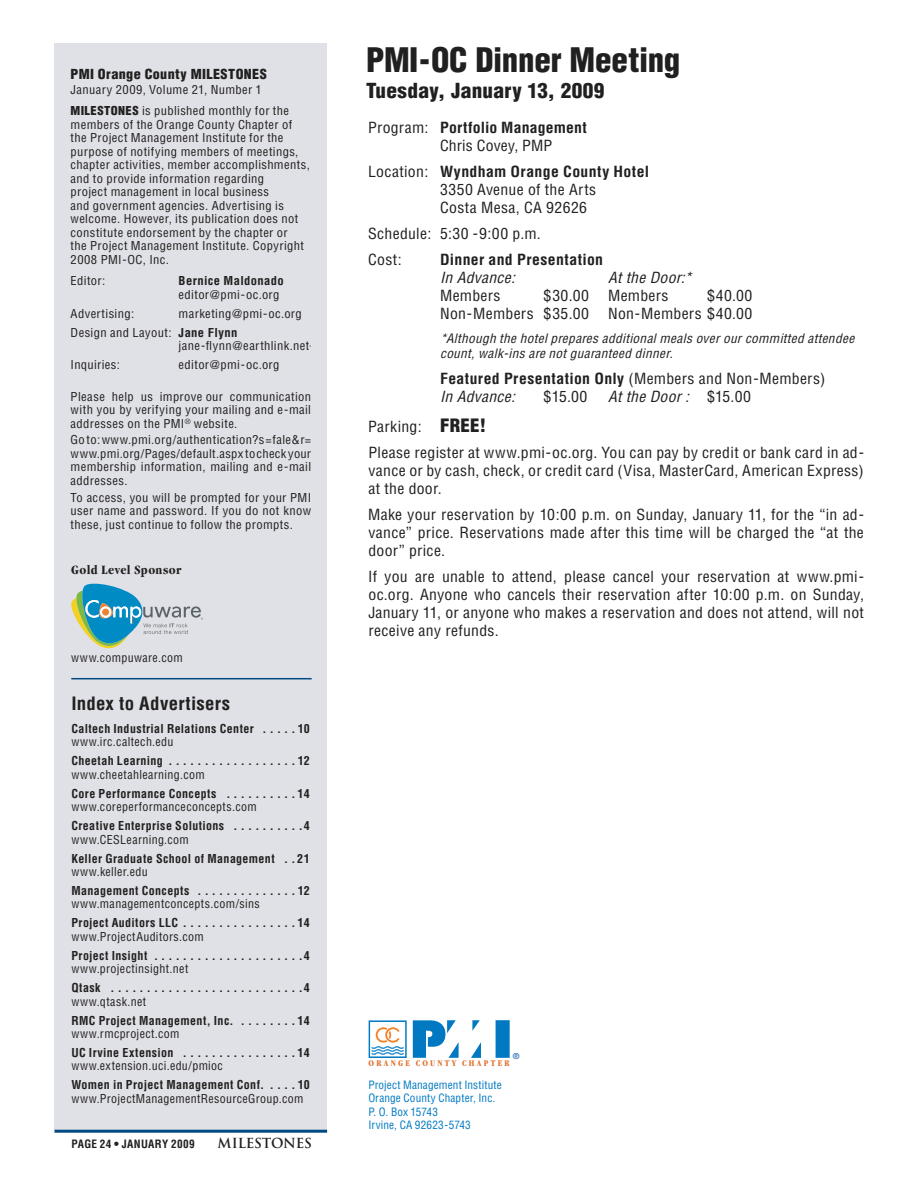
<style>
.page{position:relative;width:918px;height:1188px;background:#fff}
.page>*{position:absolute;margin:0;border:0;box-sizing:border-box;transform-origin:0 0}
.t1{font:900 condensed 33px "Helvetica";letter-spacing:-.01em;color:#212020}
.t2{font:900 condensed 20.25px "Helvetica";letter-spacing:.015em;color:#212020;scale:1.05 1}
.t3{font:700 condensed 18px "Helvetica";letter-spacing:.015em;color:#212020;scale:1.05 1}
.t4{font:condensed 15px/18px "Helvetica";letter-spacing:.02em;color:#212020;scale:1.05 1}
.t5{font:700 condensed 15px/18px "Helvetica";letter-spacing:.025em;color:#212020;scale:1.05 1}
.t6{font:italic condensed 15px "Helvetica";letter-spacing:.015em;color:#212020;scale:1.05 1}
.t7{font:900 condensed 13.5px "Helvetica";letter-spacing:.025em;color:#212020;scale:1.05 1}
.t8{font:700 13.5px "Trajan";letter-spacing:-.015em;color:#212020}
.t9{font:700 condensed 13.2px "Garamond";letter-spacing:.03em;color:#212020;scale:1.05 1}
.t10{font:italic condensed 12.75px/15.3px "Helvetica";letter-spacing:.02em;color:#212020;scale:1.05 1}
.t11{font:condensed 12px/13.5px "Helvetica";letter-spacing:.03em;color:#212020;scale:1.05 1}
.t12{font:700 condensed 12px "Helvetica";letter-spacing:.03em;color:#212020}
.t13{font:condensed 12px "Helvetica";letter-spacing:.03em;color:#212020}
.t14{font:700 condensed 12px "Helvetica";letter-spacing:.03em;color:#212020;scale:1.05 1}
.t15{font:condensed 11.25px/13.5px "Helvetica";letter-spacing:.01em;color:#0079c2}
.t16{font:700 condensed 11.25px "Helvetica";letter-spacing:.03em;color:#212020}
.t17{font:700 condensed 9px "Garamond";letter-spacing:.25em;color:#e1712f}
.t18{font:8.25px "Helvetica";color:#0053a4}
.s1{font-weight:900}
.s2{font-weight:700}
.s3{font-weight:400}
.s4{font-weight:400;font-style:italic}
.s5{font-style:normal}
.s6{font-weight:900;font-size:18px}
</style>
<div class="page">
<div style="left:54px;top:44px;width:273px;height:1087px;background:#e0e1e6"></div>
<svg style="left:472px;top:1020px;width:8px;height:11px"></svg>
<div style="left:496px;top:1020px;width:13px;height:38px;background:#0079c2"></div>
<svg style="left:471px;top:1042px;width:10px;height:16px"></svg>
<svg style="left:413px;top:1020px;width:46px;height:38px"></svg>
<svg style="left:369px;top:1020px;width:38px;height:38px"></svg>
<svg style="left:71px;top:584px;width:132px;height:64px"></svg>
<hr style="left:71px;top:678px;width:241px;height:1px;background:#004983">
<hr style="left:55px;top:1130px;width:272px;height:3px;background:#004983">
<p class="t7" style="left:71px;top:66px;width:188px">PMI Orange County MILESTONES</p>
<p class="t11" style="left:71px;top:78px;width:210px;line-height:21.6px">January 2009, Volume 21, Number 1<br><span class="s1">MILESTONES</span> is published monthly for the</p>
<p class="t11" style="left:71px;top:117px;width:229px">members of the Orange County Chapter of the Project Management Institute for the purpose of notifying members of meetings, chapter activities, member accomplishments, and to provide information regarding<br>project management in local business<br>and government agencies. Advertising is welcome. However, its publication does not constitute endorsement by the chapter or<br>the Project Management Institute. Copyright 2008 PMI-OC, Inc.</p>
<p class="t11" style="left:71px;top:274px;width:35px">Editor:</p>
<p class="t14" style="left:179px;top:274px;width:102px">Bernice Maldonado</p>
<p class="t11" style="left:179px;top:287px;width:98px">editor@pmi-oc.org</p>
<p class="t11" style="left:71px;top:306px;width:62px">Advertising:</p>
<p class="t11" style="left:71px;top:304px;width:222px;line-height:18.9px;text-indent:108px">marketing@pmi-oc.org<br>Design and Layout: <span class="s2">Jane Flynn</span></p>
<p class="t11" style="left:179px;top:339px;width:126px">jane-flynn@earthlink.net</p>
<p class="t11" style="left:71px;top:358px;width:49px">Inquiries:</p>
<p class="t11" style="left:179px;top:358px;width:98px">editor@pmi-oc.org</p>
<p class="t11" style="left:71px;top:389px;width:231px;text-align:justify">Please help us improve our communication with you by verifying your mailing and e-mail addresses on the PMI<sup>®</sup> website.</p>
<p class="t11" style="left:71px;top:433px;width:231px;text-align:justify">Go to: www.pmi.org/authentication?s=fale&amp;r= www.pmi.org/Pages/default.aspx to check your membership information, mailing and e-mail addresses.</p>
<p class="t11" style="left:71px;top:490px;width:231px;text-align:justify">To access, you will be prompted for your PMI user name and password. If you do not know these, just continue to follow the prompts.</p>
<p class="t9" style="left:71px;top:562px;width:107px">Gold Level Sponsor</p>
<p class="t13" style="left:71px;top:650px;width:113px">www.compuware.com</p>
<h3 class="t3" style="left:71px;top:692px;width:153px">Index to Advertisers</h3>
<p class="t12" style="left:71px;top:721px;width:240px">Caltech Industrial Relations Center . . . . . 10</p>
<p class="t13" style="left:71px;top:735px;width:104px">www.irc.caltech.edu</p>
<p class="t12" style="left:71px;top:754px;width:240px">Cheetah Learning . . . . . . . . . . . . . . . . . . 12</p>
<p class="t13" style="left:71px;top:767px;width:135px">www.cheetahlearning.com</p>
<p class="t12" style="left:71px;top:786px;width:240px">Core Performance Concepts . . . . . . . . . . 14</p>
<p class="t13" style="left:71px;top:799px;width:187px">www.coreperformanceconcepts.com</p>
<p class="t12" style="left:71px;top:819px;width:240px">Creative Enterprise Solutions . . . . . . . . . .4</p>
<p class="t13" style="left:71px;top:832px;width:119px">www.CESLearning.com</p>
<p class="t12" style="left:71px;top:851px;width:240px">Keller Graduate School of Management . .21</p>
<p class="t13" style="left:71px;top:864px;width:78px">www.keller.edu</p>
<p class="t12" style="left:71px;top:883px;width:240px">Management Concepts . . . . . . . . . . . . . . 12</p>
<p class="t13" style="left:71px;top:897px;width:190px">www.managementconcepts.com/sins</p>
<p class="t12" style="left:71px;top:916px;width:240px">Project Auditors LLC . . . . . . . . . . . . . . . . 14</p>
<p class="t13" style="left:71px;top:929px;width:134px">www.ProjectAuditors.com</p>
<p class="t12" style="left:71px;top:948px;width:240px">Project Insight . . . . . . . . . . . . . . . . . . . . .4</p>
<p class="t13" style="left:71px;top:961px;width:119px">www.projectinsight.net</p>
<p class="t12" style="left:71px;top:981px;width:240px">Qtask . . . . . . . . . . . . . . . . . . . . . . . . . . .4</p>
<p class="t13" style="left:71px;top:994px;width:76px">www.qtask.net</p>
<p class="t12" style="left:71px;top:1013px;width:240px">RMC Project Management, Inc. . . . . . . . . 14</p>
<p class="t13" style="left:71px;top:1026px;width:110px">www.rmcproject.com</p>
<p class="t12" style="left:71px;top:1045px;width:240px">UC Irvine Extension . . . . . . . . . . . . . . . . 14</p>
<p class="t13" style="left:71px;top:1059px;width:153px">www.extension.uci.edu/pmioc</p>
<p class="t12" style="left:71px;top:1078px;width:240px">Women in Project Management Conf. . . . . 10</p>
<p class="t13" style="left:71px;top:1091px;width:234px">www.ProjectManagementResourceGroup.com</p>
<p class="t16" style="left:71px;top:1137px;width:125px">PAGE 24 • JANUARY 2009</p>
<p class="t8" style="left:217px;top:1135px;width:96px">MILESTONES</p>
<h1 class="t1" style="left:366px;top:39px;width:316px">PMI-OC Dinner Meeting</h1>
<h2 class="t2" style="left:366px;top:78px;width:229px">Tuesday, January 13, 2009</h2>
<p class="t4" style="left:440px;top:118px;width:141px;text-indent:-72px">Program: <span class="s2">Portfolio Management<br></span>Chris Covey, PMP</p>
<p class="t4" style="left:440px;top:163px;width:201px;text-indent:-72px">Location: <span class="s2">Wyndham Orange County Hotel<br></span>3350 Avenue of the Arts<br>Costa Mesa, CA 92626</p>
<p class="t4" style="left:368px;top:221px;width:166px;line-height:26.1px">Schedule: 5:30 -9:00 p.m.<br>Cost:</p>
<p class="t5" style="left:440px;top:251px;width:157px">Dinner and Presentation</p>
<p class="t6" style="left:440px;top:269px;width:73px">In Advance:</p>
<p class="t6" style="left:608px;top:269px;width:82px">At the Door:*</p>
<p class="t4" style="left:440px;top:287px;width:59px">Members</p>
<p class="t4" style="left:544px;top:287px;width:45px">$30.00</p>
<p class="t4" style="left:608px;top:287px;width:59px">Members</p>
<p class="t4" style="left:707px;top:287px;width:45px">$40.00</p>
<p class="t4" style="left:440px;top:305px;width:143px">Non-Members $35.00</p>
<p class="t4" style="left:608px;top:305px;width:139px">Non-Members $40.00</p>
<p class="t10" style="left:440px;top:330px;width:396px">*Although the hotel prepares additional meals over our committed attendee count, walk-ins are not guaranteed dinner.</p>
<p class="t5" style="left:440px;top:370px;width:368px">Featured Presentation Only <span class="s3">(Members and Non-Members)<br></span><span class="s4">In Advance:</span></p>
<p class="t4" style="left:544px;top:388px;width:43px">$15.00</p>
<p class="t6" style="left:608px;top:387px;width:138px">At the Door : <span class="s5">$15.00</span></p>
<p class="t4" style="left:368px;top:413px;width:474px;line-height:26.1px">Parking: <span class="s6">FREE!<br></span>Please register at www.pmi-oc.org. You can pay by credit or bank card in ad-</p>
<p class="t4" style="left:368px;top:461px;width:473px">vance or by cash, check, or credit card (Visa, MasterCard, American Express) at the door.</p>
<p class="t4" style="left:368px;top:505px;width:474px;text-align:justify">Make your reservation by 10:00 p.m. on Sunday, January 11, for the “in ad&shy;vance” price. Reservations made after this time will be charged the “at the door” price.</p>
<p class="t4" style="left:368px;top:568px;width:474px;text-align:justify">If you are unable to attend, please cancel your reservation at www.pmi&shy;oc.org. Anyone who cancels their reservation after 10:00 p.m. on Sunday, January 11, or anyone who makes a reservation and does not attend, will not receive any refunds.</p>
<p class="t18" style="left:513px;top:1051px;width:8px">®</p>
<p class="t17" style="left:369px;top:1058px;width:143px">ORANGE COUNTY CHAPTER</p>
<p class="t15" style="left:368px;top:1077px;width:135px">Project Management Institute<br>Orange County Chapter, Inc.<br>P. O. Box 15743<br>Irvine, CA 92623-5743</p>
</div>
